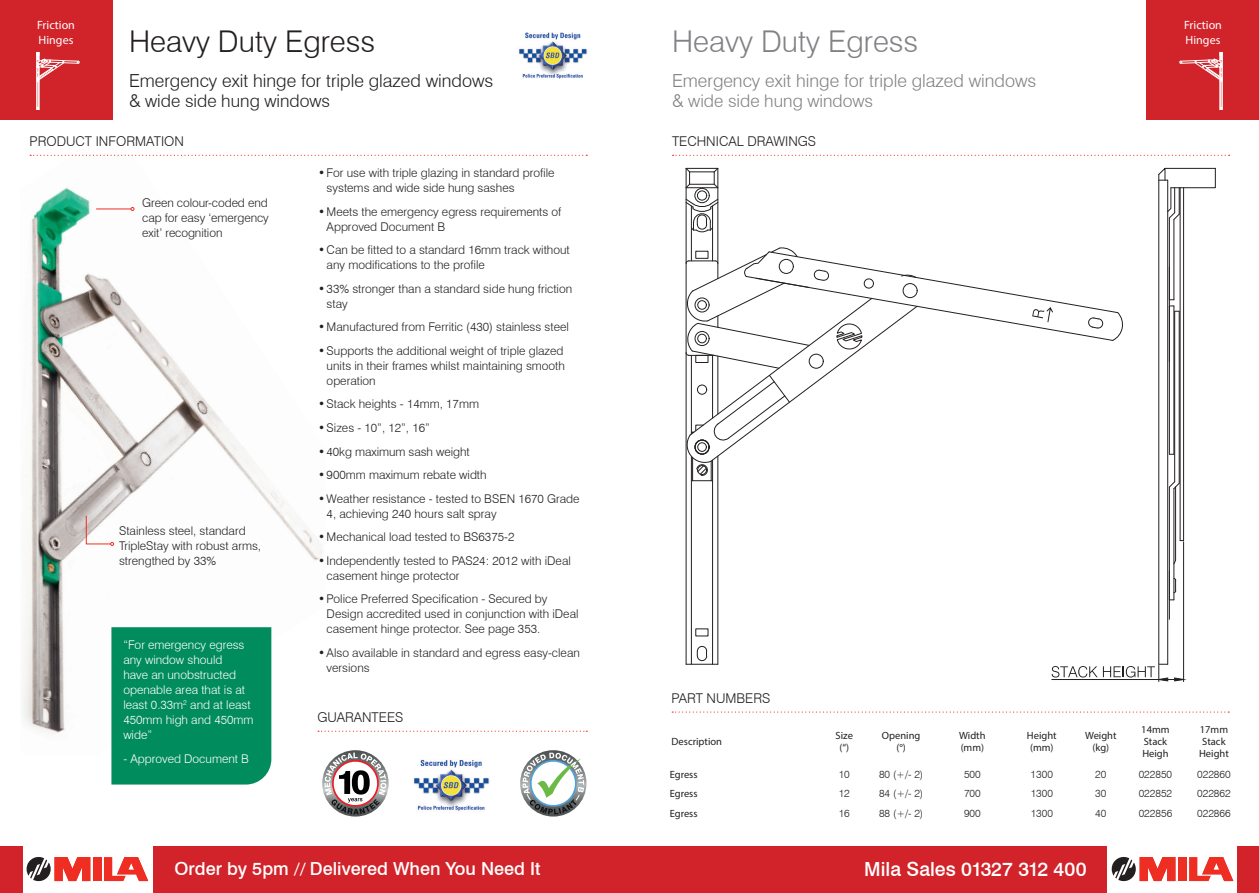
<style>
.page{position:relative;width:1259px;height:893px;background:#fff}
.page>*{position:absolute;margin:0;border:0;box-sizing:border-box;transform-origin:0 0}
.t1{font:300 30px "Swiss 721 BT";color:#808285}
.t2{font:300 30px "Swiss 721 BT";color:#231f20}
.t3{font:500 19.5px "Swiss 721 BT";color:#fff}
.t4{font:300 18px "Swiss 721 BT";color:#808285}
.t5{font:300 18px "Swiss 721 BT";color:#231f20}
.t6{font:500 18px "Swiss 721 BT";color:#fff}
.t7{font:300 17.55px "Swiss 721 BT";color:#808285}
.t8{font:300 17.55px "Swiss 721 BT";color:#231f20}
.t9{font:300 13.5px "Swiss 721 BT";color:#231f20}
.t10{font:300 12px/15px "Swiss 721 BT";color:#231f20}
.t11{font:300 12px/15px "Swiss 721 BT";color:#fff}
.t12{font:12px/14.4px "Myriad Pro";color:#fff}
.t13{font:10.5px/12px "Myriad Pro";color:#231f20;text-align:center}
.t14{font:300 10.5px "Swiss 721 BT";color:#231f20}
.s1{font-family:"Minion Pro"}
.s2{font-family:"Myriad Pro";font-weight:400}
</style>
<div class="page">
<img style="left:22px;top:154px;width:303px;height:601px">
<svg style="left:672px;top:155px;width:557px;height:1px"></svg>
<svg style="left:30px;top:155px;width:557px;height:1px"></svg>
<div style="left:0;top:0;width:112px;height:119px;background:#d1232a"></div>
<div style="left:1147px;top:0;width:112px;height:119px;background:#d1232a"></div>
<hr style="left:39px;top:80px;width:1px;height:30px;background:#fff">
<hr style="left:36px;top:52px;width:1px;height:58px;background:#fff">
<hr style="left:38px;top:80px;width:1px;height:30px;background:#fff">
<hr style="left:37px;top:80px;width:1px;height:30px;background:#fff">
<svg style="left:36px;top:52px;width:43px;height:30px"></svg>
<hr style="left:1219px;top:80px;width:1px;height:30px;background:#fff">
<hr style="left:1222px;top:52px;width:1px;height:58px;background:#fff">
<hr style="left:1220px;top:80px;width:1px;height:30px;background:#fff">
<hr style="left:1221px;top:80px;width:1px;height:30px;background:#fff">
<svg style="left:1179px;top:52px;width:44px;height:30px"></svg>
<svg style="left:672px;top:711px;width:557px;height:2px"></svg>
<hr style="left:717px;top:168px;width:1px;height:111px;background:#231f20">
<hr style="left:717px;top:456px;width:1px;height:208px;background:#231f20">
<hr style="left:686px;top:168px;width:1px;height:496px;background:#231f20">
<hr style="left:712px;top:206px;width:1px;height:55px;background:#231f20">
<hr style="left:712px;top:460px;width:1px;height:204px;background:#231f20">
<hr style="left:691px;top:206px;width:1px;height:55px;background:#231f20">
<hr style="left:691px;top:456px;width:1px;height:208px;background:#231f20">
<hr style="left:686px;top:168px;width:32px;height:1px;background:#231f20">
<hr style="left:686px;top:187px;width:32px;height:1px;background:#231f20">
<div style="left:697px;top:191px;width:10px;height:9px;border:1px solid #231f20;border-radius:50%"></div>
<div style="left:694px;top:188px;width:15px;height:15px;border:1px solid #231f20;border-radius:50%"></div>
<svg style="left:685px;top:198px;width:33px;height:34px"></svg>
<svg style="left:713px;top:167px;width:6px;height:6px"></svg>
<svg style="left:713px;top:183px;width:6px;height:6px"></svg>
<svg style="left:685px;top:167px;width:5px;height:6px"></svg>
<svg style="left:685px;top:183px;width:5px;height:6px"></svg>
<div style="left:689px;top:172px;width:25px;height:13px;border:1px solid #231f20"></div>
<svg style="left:697px;top:646px;width:10px;height:15px"></svg>
<hr style="left:686px;top:664px;width:32px;height:1px;background:#231f20">
<hr style="left:1158px;top:174px;width:1px;height:490px;background:#231f20">
<hr style="left:1167px;top:180px;width:1px;height:484px;background:#231f20">
<hr style="left:1173px;top:489px;width:1px;height:111px;background:#231f20">
<hr style="left:1169px;top:487px;width:1px;height:113px;background:#231f20">
<hr style="left:1169px;top:571px;width:1px;height:48px;background:#231f20">
<svg style="left:1173px;top:578px;width:3px;height:15px"></svg>
<hr style="left:1183px;top:542px;width:1px;height:140px;background:#231f20">
<hr style="left:1051px;top:679px;width:107px;height:1px;background:#231f20">
<svg style="left:1051px;top:666px;width:46px;height:11px"></svg>
<svg style="left:1103px;top:664px;width:84px;height:18px"></svg>
<svg style="left:1158px;top:167px;width:58px;height:398px"></svg>
<svg style="left:685px;top:247px;width:438px;height:234px"></svg>
<hr style="left:96px;top:209px;width:35px;height:1px;background:#ee2e22">
<svg style="left:131px;top:207px;width:3px;height:4px"></svg>
<div style="left:111px;top:627px;width:160px;height:157px;background:#008c5c"></div>
<svg style="left:86px;top:515px;width:28px;height:31px"></svg>
<img style="left:519px;top:32px;width:68px;height:47px">
<svg style="left:318px;top:731px;width:269px;height:1px"></svg>
<img style="left:414px;top:759px;width:76px;height:52px">
<svg style="left:322px;top:750px;width:67px;height:67px"></svg>
<svg style="left:324px;top:753px;width:62px;height:61px"></svg>
<svg style="left:520px;top:750px;width:66px;height:67px"></svg>
<svg style="left:522px;top:753px;width:62px;height:61px"></svg>
<div style="left:0;top:846px;width:629px;height:47px;background:#d2222a"></div>
<div style="left:629px;top:846px;width:630px;height:47px;background:#d2222a"></div>
<div style="left:1107px;top:838px;width:129px;height:55px;background:#fff"></div>
<div style="left:1178px;top:857px;width:8px;height:24px;background:#ee2e22"></div>
<svg style="left:1111px;top:857px;width:64px;height:25px"></svg>
<svg style="left:1189px;top:857px;width:44px;height:24px"></svg>
<div style="left:23px;top:838px;width:129px;height:55px;background:#fff"></div>
<div style="left:93px;top:857px;width:8px;height:24px;background:#ee2e22"></div>
<svg style="left:26px;top:857px;width:64px;height:25px"></svg>
<svg style="left:104px;top:857px;width:44px;height:24px"></svg>
<p class="t12" style="left:37px;top:18px;width:39px">Friction<br>Hinges</p>
<h1 class="t2" style="left:129px;top:24px;width:248px">Heavy Duty Egress</h1>
<h3 class="t5" style="left:129px;top:69px;width:366px">Emergency exit hinge for triple glazed windows</h3>
<h3 class="t8" style="left:129px;top:90px;width:203px">&amp; wide side hung windows</h3>
<p class="t9" style="left:30px;top:133px;width:156px">PRODUCT INFORMATION</p>
<p class="t9" style="left:672px;top:133px;width:146px">TECHNICAL DRAWINGS</p>
<h1 class="t1" style="left:672px;top:24px;width:248px">Heavy Duty Egress</h1>
<h3 class="t4" style="left:672px;top:69px;width:366px">Emergency exit hinge for triple glazed windows</h3>
<h3 class="t7" style="left:672px;top:90px;width:203px">&amp; wide side hung windows</h3>
<p class="t12" style="left:1184px;top:18px;width:39px">Friction<br>Hinges</p>
<p class="t10" style="left:142px;top:195px;width:128px;text-align:justify">Green colour-coded end cap for easy ‘emergency exit’ recognition</p>
<p class="t10" style="left:119px;top:523px;width:143px">Stainless steel, standard<br>TripleStay with robust arms, strengthed by 33%</p>
<p class="t11" style="left:123px;top:637px;width:132px">“For emergency egress any window should<br>have an unobstructed openable area that is at least 0.33m<sup>2</sup> and at least<br>450mm high and 450mm wide”</p>
<p class="t11" style="left:123px;top:751px;width:127px">- Approved Document B</p>
<p class="t10" style="left:327px;top:166px;width:229px;text-indent:-9px">•For use with triple glazing in standard profile systems and wide side hung sashes</p>
<p class="t10" style="left:327px;top:204px;width:236px;text-indent:-9px">•Meets the emergency egress requirements of<br>Approved Document B</p>
<p class="t10" style="left:327px;top:243px;width:245px;text-indent:-9px">•Can be fitted to a standard 16mm track without any modifications to the profile</p>
<p class="t10" style="left:327px;top:281px;width:247px;text-indent:-9px">•33% stronger than a standard side hung friction stay</p>
<p class="t10" style="left:318px;top:320px;width:252px">•Manufactured from Ferritic (430) stainless steel</p>
<p class="t10" style="left:327px;top:343px;width:240px;text-indent:-9px">•Supports the additional weight of triple glazed units in their frames whilst maintaining smooth operation</p>
<p class="t10" style="left:318px;top:397px;width:162px">•Stack heights - 14mm, 17mm</p>
<p class="t10" style="left:318px;top:420px;width:113px">•Sizes - 10”, 12”, 16”</p>
<p class="t10" style="left:318px;top:444px;width:153px">•40kg maximum sash weight</p>
<p class="t10" style="left:318px;top:467px;width:170px">•900mm maximum rebate width</p>
<p class="t10" style="left:327px;top:491px;width:254px;text-indent:-9px">•Weather resistance - tested to BSEN 1670 Grade<br>4, achieving 240 hours salt spray</p>
<p class="t10" style="left:318px;top:529px;width:198px">•Mechanical load tested to BS6375-2</p>
<p class="t10" style="left:327px;top:553px;width:246px;text-indent:-9px">•Independently tested to PAS24: 2012 with iDeal casement hinge protector</p>
<p class="t10" style="left:327px;top:591px;width:253px;text-indent:-9px">•Police Preferred Specification - Secured by<br>Design accredited used in conjunction with iDeal casement hinge protector. See page 353.</p>
<p class="t10" style="left:327px;top:645px;width:255px;text-indent:-9px">•Also available in standard and egress easy-clean versions</p>
<p class="t9" style="left:317px;top:709px;width:87px">GUARANTEES</p>
<p class="t9" style="left:671px;top:690px;width:100px">PART NUMBERS</p>
<p class="t13" style="left:671px;top:736px;width:52px">Description</p>
<p class="t13" style="left:835px;top:730px;width:19px">Size (“)</p>
<p class="t13" style="left:882px;top:730px;width:40px">Opening (<span class="s1">°</span>)</p>
<p class="t13" style="left:959px;top:730px;width:28px;text-align:left">Width (mm)</p>
<p class="t13" style="left:1027px;top:730px;width:31px;text-align:left">Height (mm)</p>
<p class="t13" style="left:1085px;top:730px;width:33px">Weight (kg)</p>
<p class="t13" style="left:1141px;top:724px;width:30px;text-align:left">14mm<br>Stack<br>Heigh</p>
<p class="t13" style="left:1199px;top:724px;width:31px">17mm<br>Stack<br>Height</p>
<p class="t13" style="left:670px;top:768px;width:29px">Egress</p>
<p class="t14" style="left:838px;top:768px;width:13px">10</p>
<p class="t14" style="left:879px;top:768px;width:46px">80 (+/- 2)</p>
<p class="t14" style="left:964px;top:768px;width:18px">500</p>
<p class="t14" style="left:1030px;top:768px;width:24px">1300</p>
<p class="t14" style="left:1095px;top:768px;width:13px">20</p>
<p class="t14" style="left:1138px;top:768px;width:35px">022850</p>
<p class="t14" style="left:1197px;top:768px;width:35px">022860</p>
<p class="t13" style="left:670px;top:787px;width:29px">Egress</p>
<p class="t14" style="left:838px;top:787px;width:13px">12</p>
<p class="t14" style="left:879px;top:787px;width:46px">84 (+/- 2)</p>
<p class="t14" style="left:964px;top:787px;width:18px">700</p>
<p class="t14" style="left:1030px;top:787px;width:24px">1300</p>
<p class="t14" style="left:1095px;top:787px;width:13px">30</p>
<p class="t14" style="left:1138px;top:787px;width:35px">022852</p>
<p class="t14" style="left:1197px;top:787px;width:35px">022862</p>
<p class="t13" style="left:670px;top:807px;width:29px">Egress</p>
<p class="t14" style="left:838px;top:807px;width:13px">16</p>
<p class="t14" style="left:879px;top:807px;width:46px">88 (+/- 2)</p>
<p class="t14" style="left:964px;top:807px;width:18px">900</p>
<p class="t14" style="left:1030px;top:807px;width:24px">1300</p>
<p class="t14" style="left:1095px;top:807px;width:13px">40</p>
<p class="t14" style="left:1138px;top:807px;width:35px">022856</p>
<p class="t14" style="left:1197px;top:807px;width:35px">022866</p>
<h3 class="t6" style="left:174px;top:858px;width:368px">Order by 5pm <span class="s2">//</span> Delivered When You Need It</h3>
<h2 class="t3" style="left:864px;top:858px;width:224px">Mila Sales 01327 312 400</h2>
</div>
